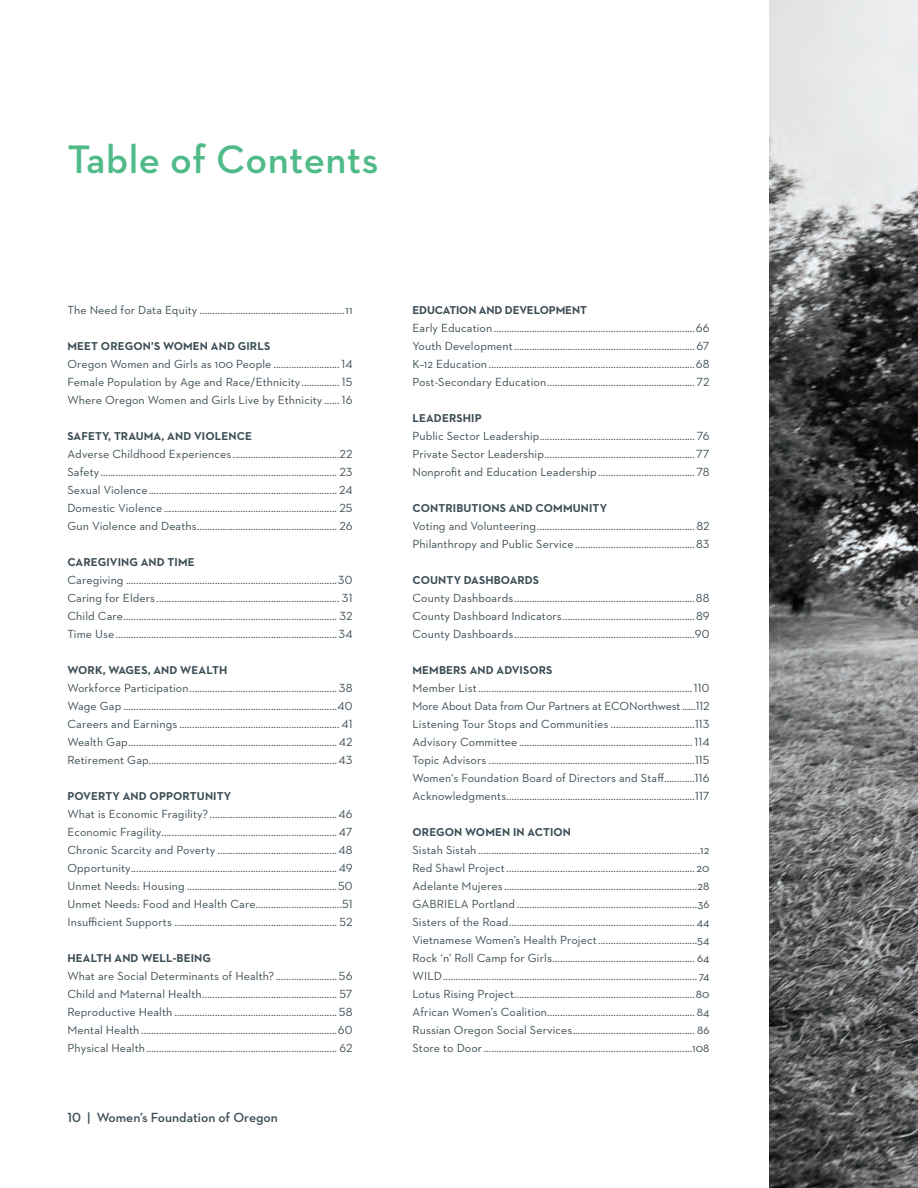
<style>
.page{position:relative;width:918px;height:1188px;background:#fff}
.page>*{position:absolute;margin:0;border:0;box-sizing:border-box;transform-origin:0 0}
.t1{font:600 40.5px "Neutraface 2 Text";letter-spacing:.01em;color:#50bb89}
.t2{font:600 13.5px "Neutraface 2 Text";color:#3c4d55}
.t3{font:12px/18px "Neutraface 2 Text";letter-spacing:.01em;color:#3c4d55;text-align:justify}
.t4{font:700 11.7px "Neutraface 2 Text";letter-spacing:.01em;color:#3c4d55}
.t5{font:700 11.7px "Neutraface 2 Text";letter-spacing:-.01em;color:#3c4d55}
</style>
<div class="page">
<img style="left:770px;top:0;width:148px;height:1188px">
<h1 class="t1" style="left:68px;top:134px;width:313px">Table of Contents</h1>
<p class="t3" style="left:68px;top:301px;width:287px">The Need for Data Equity .........................................................11</p>
<p class="t4" style="left:68px;top:338px;width:204px">MEET OREGON’S WOMEN AND GIRLS</p>
<p class="t3" style="left:68px;top:355px;width:287px">Oregon Women and Girls as 100 People ..........................14<br>Female Population by Age and Race/Ethnicity............... 15<br>Where Oregon Women and Girls Live by Ethnicity ...... 16</p>
<p class="t4" style="left:68px;top:428px;width:186px">SAFETY, TRAUMA, AND VIOLENCE</p>
<p class="t3" style="left:68px;top:445px;width:286px">Adverse Childhood Experiences..........................................22<br>Safety............................................................................................. 23<br>Sexual Violence.......................................................................... 24<br>Domestic Violence .................................................................... 25<br>Gun Violence and Deaths....................................................... 26</p>
<p class="t4" style="left:68px;top:554px;width:129px">CAREGIVING AND TIME</p>
<p class="t3" style="left:68px;top:571px;width:286px">Caregiving ...................................................................................30<br>Caring for Elders........................................................................ 31<br>Child Care.................................................................................... 32<br>Time Use.......................................................................................34</p>
<p class="t4" style="left:68px;top:662px;width:161px">WORK, WAGES, AND WEALTH</p>
<p class="t3" style="left:68px;top:679px;width:286px">Workforce Participation.......................................................... 38<br>Wage Gap ....................................................................................40<br>Careers and Earnings ............................................................... 41<br>Wealth Gap.................................................................................. 42<br>Retirement Gap..........................................................................43</p>
<p class="t4" style="left:68px;top:788px;width:165px">POVERTY AND OPPORTUNITY</p>
<p class="t3" style="left:68px;top:805px;width:287px">What is Economic Fragility? ..................................................46<br>Economic Fragility.....................................................................47<br>Chronic Scarcity and Poverty ...............................................48<br>Opportunity.................................................................................49<br>Unmet Needs: Housing ...........................................................50<br>Unmet Needs: Food and Health Care..................................51<br>Insufficient Supports ................................................................ 52</p>
<p class="t4" style="left:68px;top:950px;width:145px">HEALTH AND WELL-BEING</p>
<p class="t3" style="left:68px;top:967px;width:287px">What are Social Determinants of Health? ........................ 56<br>Child and Maternal Health..................................................... 57<br>Reproductive Health ................................................................ 58<br>Mental Health .............................................................................60<br>Physical Health........................................................................... 62</p>
<p class="t2" style="left:68px;top:1109px;width:212px">10 | Women’s Foundation of Oregon</p>
<p class="t5" style="left:412px;top:302px;width:176px">EDUCATION AND DEVELOPMENT</p>
<p class="t3" style="left:412px;top:318px;width:299px">Early Education ...............................................................................66<br>Youth Development....................................................................... 67<br>K–12 Education .................................................................................68<br>Post-Secondary Education.......................................................... 72</p>
<p class="t4" style="left:412px;top:410px;width:71px">LEADERSHIP</p>
<p class="t3" style="left:412px;top:426px;width:298px">Public Sector Leadership............................................................. 76<br>Private Sector Leadership...........................................................77<br>Nonprofit and Education Leadership...................................... 78</p>
<p class="t4" style="left:412px;top:500px;width:196px">CONTRIBUTIONS AND COMMUNITY</p>
<p class="t3" style="left:412px;top:516px;width:298px">Voting and Volunteering.............................................................. 82<br>Philanthropy and Public Service ...............................................83</p>
<p class="t4" style="left:412px;top:572px;width:128px">COUNTY DASHBOARDS</p>
<p class="t3" style="left:412px;top:588px;width:298px">County Dashboards.......................................................................88<br>County Dashboard Indicators....................................................89<br>County Dashboards.......................................................................90</p>
<p class="t4" style="left:412px;top:662px;width:142px">MEMBERS AND ADVISORS</p>
<p class="t3" style="left:412px;top:678px;width:299px">Member List....................................................................................110<br>More About Data from Our Partners at ECONorthwest......112<br>Listening Tour Stops and Communities .................................113<br>Advisory Committee .................................................................... 114<br>Topic Advisors .................................................................................115<br>Women's Foundation Board of Directors and Staff............116<br>Acknowledgments..........................................................................117</p>
<p class="t4" style="left:412px;top:824px;width:160px">OREGON WOMEN IN ACTION</p>
<p class="t3" style="left:412px;top:840px;width:298px">Sistah Sistah .......................................................................................12<br>Red Shawl Project.......................................................................... 20<br>Adelante Mujeres ............................................................................28<br>GABRIELA Portland .......................................................................36<br>Sisters of the Road......................................................................... 44<br>Vietnamese Women’s Health Project.......................................54<br>Rock ‘n’ Roll Camp for Girls........................................................ 64<br>WILD.................................................................................................... 74<br>Lotus Rising Project.......................................................................80<br>African Women’s Coalition.......................................................... 84<br>Russian Oregon Social Services................................................ 86<br>Store to Door..................................................................................108</p>
</div>
